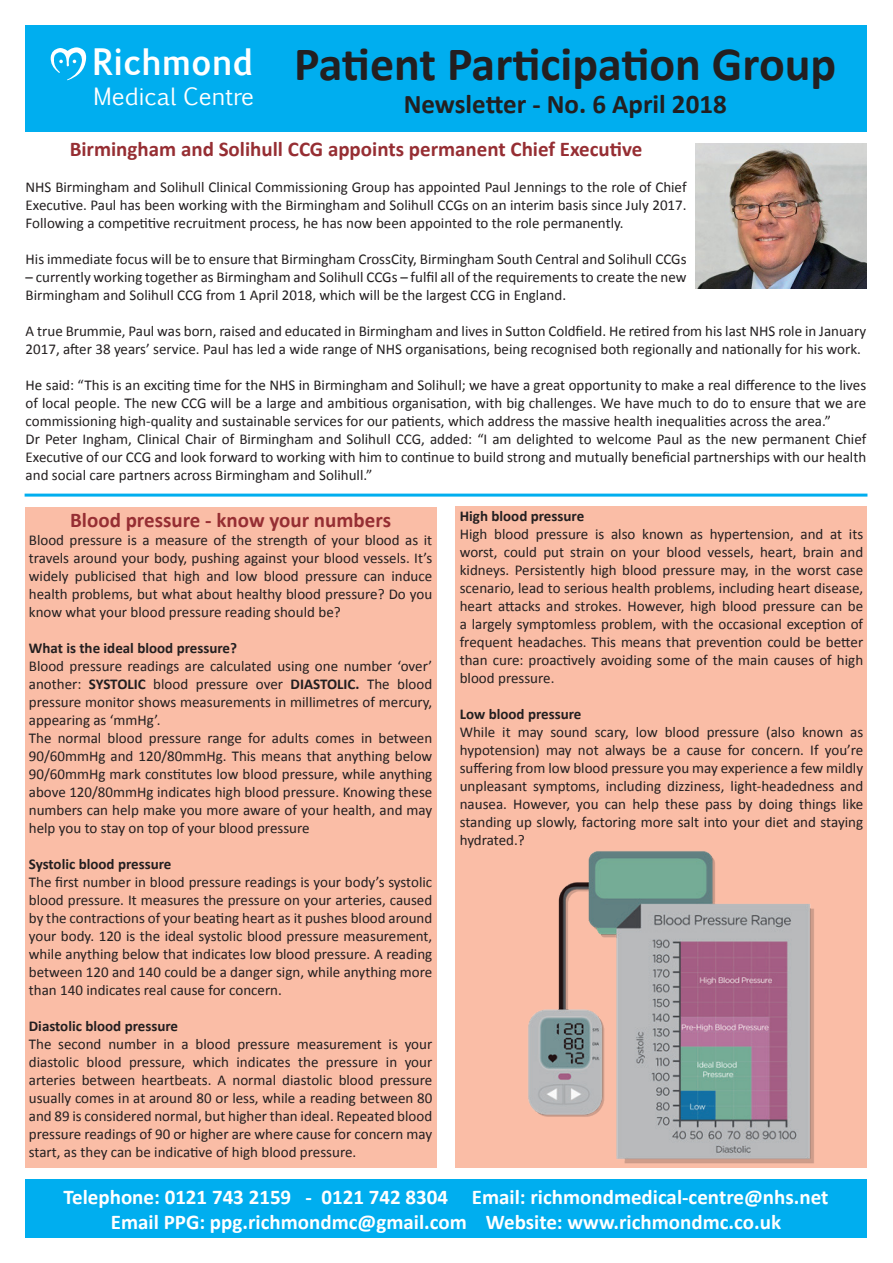
<style>
.page{position:relative;width:893px;height:1263px;background:#fff}
.page>*{position:absolute;margin:0;border:0;box-sizing:border-box;transform-origin:0 0}
.t1{font:700 48px "Calibri";color:#231f20}
.t2{font:700 27px "Calibri";color:#231f20}
.t3{font:22.8px "Euphemia UCAS";color:#fff}
.t4{font:700 21px/25.2px "Calibri";color:#fff;text-align:center}
.t5{font:700 21px "Calibri";color:#962e33}
.t6{font:15px/18px "Calibri";color:#231f20;text-align:justify}
.t7{font:700 15px "Calibri";color:#231f20}
.s1{font-family:"Euphemia UCAS";font-size:34.95px;color:#fff}
.s2{font-weight:700}
</style>
<div class="page">
<div style="left:26px;top:26px;width:840px;height:106px;background:#00aeef"></div>
<svg style="left:51px;top:47px;width:35px;height:33px"></svg>
<div style="left:26px;top:1179px;width:840px;height:58px;background:#00aeef"></div>
<hr style="left:25px;top:494px;width:842px;height:3px;background:#00aeef">
<img style="left:695px;top:144px;width:171px;height:144px">
<div style="left:25px;top:507px;width:412px;height:660px;background:#fabda6"></div>
<div style="left:455px;top:506px;width:412px;height:661px;background:#fabda6"></div>
<img style="left:520px;top:851px;width:303px;height:317px">
<h1 class="t1" style="left:93px;top:35px;width:745px"><span class="s1">Richmond</span> Patient Participation Group</h1>
<h2 class="t2" style="left:404px;top:88px;width:325px">Newsletter - No. 6 April 2018</h2>
<h3 class="t3" style="left:94px;top:80px;width:162px">Medical Centre</h3>
<h3 class="t5" style="left:70px;top:136px;width:574px">Birmingham and Solihull CCG appoints permanent Chief Executive</h3>
<p class="t6" style="left:26px;top:177px;width:662px">NHS Birmingham and Solihull Clinical Commissioning Group has appointed Paul Jennings to the role of Chief Executive. Paul has been working with the Birmingham and Solihull CCGs on an interim basis since July 2017.<br>Following a competitive recruitment process, he has now been appointed to the role permanently.</p>
<p class="t6" style="left:26px;top:249px;width:662px">His immediate focus will be to ensure that Birmingham CrossCity, Birmingham South Central and Solihull CCGs</p>
<p class="t6" style="left:26px;top:267px;width:662px">– currently working together as Birmingham and Solihull CCGs – fulfil all of the requirements to create the new<br>Birmingham and Solihull CCG from 1 April 2018, which will be the largest CCG in England.</p>
<p class="t6" style="left:26px;top:321px;width:842px">A true Brummie, Paul was born, raised and educated in Birmingham and lives in Sutton Coldfield. He retired from his last NHS role in January<br>2017, after 38 years’ service. Paul has led a wide range of NHS organisations, being recognised both regionally and nationally for his work.</p>
<p class="t6" style="left:26px;top:375px;width:842px;text-align:left">He said: “This is an exciting time for the NHS in Birmingham and Solihull; we have a great opportunity to make a real difference to the lives of local people. The new CCG will be a large and ambitious organisation, with big challenges. We have much to do to ensure that we are commissioning high-quality and sustainable services for our patients, which address the massive health inequalities across the area.”<br>Dr Peter Ingham, Clinical Chair of Birmingham and Solihull CCG, added: “I am delighted to welcome Paul as the new permanent Chief Executive of our CCG and look forward to working with him to continue to build strong and mutually beneficial partnerships with our health and social care partners across Birmingham and Solihull.”</p>
<h3 class="t5" style="left:70px;top:507px;width:322px">Blood pressure - know your numbers</h3>
<p class="t6" style="left:29px;top:530px;width:405px">Blood pressure is a measure of the strength of your blood as it travels around your body, pushing against your blood vessels. It’s widely publicised that high and low blood pressure can induce health problems, but what about healthy blood pressure? Do you know what your blood pressure reading should be?</p>
<p class="t7" style="left:29px;top:638px;width:210px">What is the ideal blood pressure?</p>
<p class="t6" style="left:29px;top:656px;width:405px;text-align:left">Blood pressure readings are calculated using one number ‘over’ another: <span class="s2">SYSTOLIC</span> blood pressure over <span class="s2">DIASTOLIC.</span> The blood pressure monitor shows measurements in millimetres of mercury, appearing as ‘mmHg’.<br>The normal blood pressure range for adults comes in between 90/60mmHg and 120/80mmHg. This means that anything below 90/60mmHg mark constitutes low blood pressure, while anything above 120/80mmHg indicates high blood pressure. Knowing these numbers can help make you more aware of your health, and may help you to stay on top of your blood pressure</p>
<p class="t7" style="left:29px;top:854px;width:144px">Systolic blood pressure</p>
<p class="t6" style="left:29px;top:872px;width:405px">The first number in blood pressure readings is your body’s systolic blood pressure. It measures the pressure on your arteries, caused by the contractions of your beating heart as it pushes blood around your body. 120 is the ideal systolic blood pressure measurement, while anything below that indicates low blood pressure. A reading between 120 and 140 could be a danger sign, while anything more than 140 indicates real cause for concern.</p>
<p class="t7" style="left:29px;top:1016px;width:151px">Diastolic blood pressure</p>
<p class="t6" style="left:29px;top:1034px;width:405px">The second number in a blood pressure measurement is your diastolic blood pressure, which indicates the pressure in your arteries between heartbeats. A normal diastolic blood pressure usually comes in at around 80 or less, while a reading between 80 and 89 is considered normal, but higher than ideal. Repeated blood pressure readings of 90 or higher are where cause for concern may start, as they can be indicative of high blood pressure.</p>
<p class="t7" style="left:460px;top:507px;width:126px">High blood pressure</p>
<p class="t6" style="left:460px;top:524px;width:405px">High blood pressure is also known as hypertension, and at its worst, could put strain on your blood vessels, heart, brain and kidneys. Persistently high blood pressure may, in the worst case scenario, lead to serious health problems, including heart disease, heart attacks and strokes. However, high blood pressure can be a largely symptomless problem, with the occasional exception of frequent headaches. This means that prevention could be better than cure: proactively avoiding some of the main causes of high blood pressure.</p>
<p class="t7" style="left:460px;top:705px;width:123px">Low blood pressure</p>
<p class="t6" style="left:460px;top:722px;width:405px">While it may sound scary, low blood pressure (also known as hypotension) may not always be a cause for concern. If you’re suffering from low blood pressure you may experience a few mildly unpleasant symptoms, including dizziness, light-headedness and nausea. However, you can help these pass by doing things like standing up slowly, factoring more salt into your diet and staying hydrated.?</p>
<h3 class="t4" style="left:64px;top:1183px;width:766px">Telephone: 0121 743 2159 - 0121 742 8304 Email: richmondmedical-centre@nhs.net<br>Email PPG: ppg.richmondmc@gmail.com Website: www.richmondmc.co.uk</h3>
</div>
